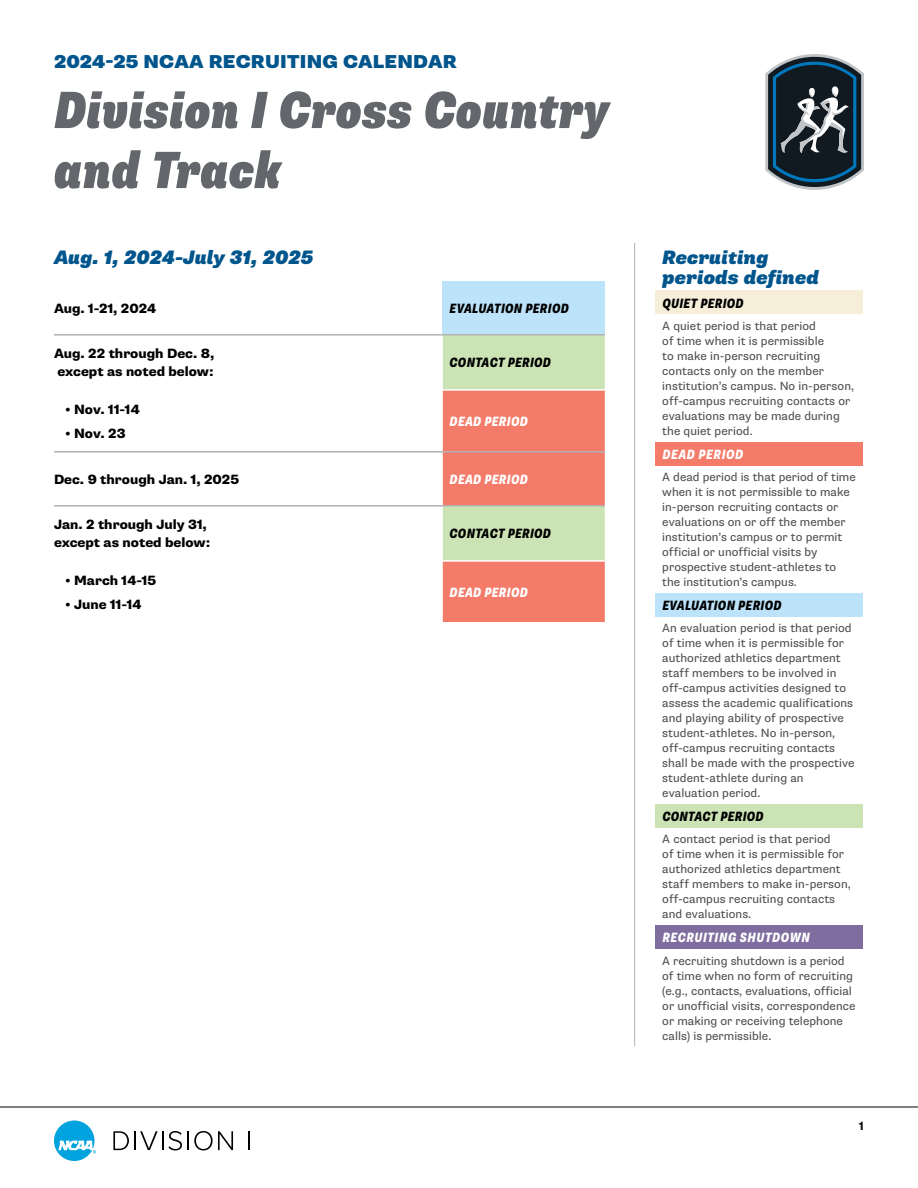
<style>
.page{position:relative;width:918px;height:1188px;background:#fff}
.page>*{position:absolute;margin:0;border:0;box-sizing:border-box;transform-origin:0 0}
.t1{font:italic 900 condensed 52.5px/60px "Supria Sans";color:#63666a}
.t2{font:italic 900 19.5px/19.5px "Supria Sans";color:#00558c}
.t3{font:900 18.75px "Supria Sans";letter-spacing:.015em;color:#00558c}
.t4{font:800 13.5px/18px "Supria Sans";color:#000}
.t5{font:italic 800 condensed 13.5px "Supria Sans";letter-spacing:.015em;color:#000}
.t6{font:italic 800 condensed 13.5px "Supria Sans";letter-spacing:.02em;color:#fff}
.t7{font:12px/15px "Supria Sans";letter-spacing:.005em;color:#4d4d4f}
.t8{font:700 12px "Supria Sans";color:#000}
</style>
<div class="page">
<hr style="left:0;top:1107px;width:918px;height:1px;background:#000">
<svg style="left:113px;top:1131px;width:120px;height:19px"></svg>
<svg style="left:248px;top:1131px;width:1px;height:19px"></svg>
<svg style="left:54px;top:1120px;width:42px;height:41px"></svg>
<svg style="left:765px;top:54px;width:99px;height:136px;background:#4a5964"></svg>
<hr style="left:634px;top:243px;width:1px;height:803px;background:#b1b3b3">
<div style="left:656px;top:291px;width:207px;height:23px;background:#f6eed9"></div>
<div style="left:656px;top:442px;width:207px;height:23px;background:#f47b6a"></div>
<div style="left:656px;top:593px;width:207px;height:23px;background:#bce3f9"></div>
<div style="left:656px;top:804px;width:207px;height:24px;background:#cce4b5"></div>
<div style="left:656px;top:925px;width:207px;height:24px;background:#7e6d9e"></div>
<div style="left:443px;top:281px;width:162px;height:54px;background:#bce3f9"></div>
<svg style="left:443px;top:336px;width:162px;height:286px;background:#e4a386"></svg>
<hr style="left:443px;top:389px;width:162px;height:2px;background:#fff">
<hr style="left:443px;top:560px;width:162px;height:2px;background:#fff">
<hr style="left:54px;top:334px;width:389px;height:2px;background:#b1b3b3">
<hr style="left:443px;top:334px;width:162px;height:2px;background:#b1b3b3">
<hr style="left:54px;top:451px;width:389px;height:2px;background:#b1b3b3">
<hr style="left:443px;top:451px;width:162px;height:2px;background:#b1b3b3">
<hr style="left:54px;top:505px;width:389px;height:2px;background:#b1b3b3">
<hr style="left:443px;top:505px;width:162px;height:2px;background:#b1b3b3">
<h3 class="t3" style="left:54px;top:50px;width:404px">2024-25 NCAA RECRUITING CALENDAR</h3>
<h1 class="t1" style="left:54px;top:81px;width:557px">Division I Cross Country and Track</h1>
<h2 class="t2" style="left:54px;top:248px;width:261px">Aug. 1, 2024-July 31, 2025</h2>
<p class="t4" style="left:54px;top:300px;width:104px">Aug. 1-21, 2024</p>
<p class="t5" style="left:450px;top:300px;width:121px">EVALUATION PERIOD</p>
<p class="t4" style="left:54px;top:345px;width:162px">Aug. 22 through Dec. 8, except as noted below:</p>
<p class="t5" style="left:450px;top:354px;width:103px">CONTACT PERIOD</p>
<p class="t4" style="left:65px;top:400px;width:76px">• Nov. 11-14</p>
<p class="t4" style="left:65px;top:425px;width:62px">• Nov. 23</p>
<p class="t6" style="left:450px;top:413px;width:80px">DEAD PERIOD</p>
<p class="t4" style="left:54px;top:471px;width:187px">Dec. 9 through Jan. 1, 2025</p>
<p class="t6" style="left:450px;top:471px;width:80px">DEAD PERIOD</p>
<p class="t4" style="left:54px;top:516px;width:158px">Jan. 2 through July 31, except as noted below:</p>
<p class="t5" style="left:450px;top:525px;width:103px">CONTACT PERIOD</p>
<p class="t4" style="left:65px;top:571px;width:93px">• March 14-15</p>
<p class="t4" style="left:65px;top:596px;width:78px">• June 11-14</p>
<p class="t6" style="left:450px;top:584px;width:80px">DEAD PERIOD</p>
<h2 class="t2" style="left:662px;top:248px;width:158px">Recruiting periods defined</h2>
<p class="t5" style="left:662px;top:295px;width:83px">QUIET PERIOD</p>
<p class="t7" style="left:662px;top:319px;width:193px">A quiet period is that period<br>of time when it is permissible<br>to make in-person recruiting contacts only on the member institution’s campus. No in-person, off-campus recruiting contacts or evaluations may be made during the quiet period.</p>
<p class="t6" style="left:662px;top:446px;width:82px">DEAD PERIOD</p>
<p class="t7" style="left:662px;top:470px;width:195px">A dead period is that period of time when it is not permissible to make in-person recruiting contacts or evaluations on or off the member institution’s campus or to permit official or unofficial visits by prospective student-athletes to the institution’s campus.</p>
<p class="t5" style="left:662px;top:597px;width:121px">EVALUATION PERIOD</p>
<p class="t7" style="left:662px;top:621px;width:194px">An evaluation period is that period of time when it is permissible for authorized athletics department staff members to be involved in off-campus activities designed to assess the academic qualifications and playing ability of prospective student-athletes. No in-person, off-campus recruiting contacts shall be made with the prospective student-athlete during an evaluation period.</p>
<p class="t5" style="left:662px;top:808px;width:103px">CONTACT PERIOD</p>
<p class="t7" style="left:662px;top:832px;width:190px">A contact period is that period<br>of time when it is permissible for authorized athletics department staff members to make in-person, off-campus recruiting contacts and evaluations.</p>
<p class="t6" style="left:662px;top:929px;width:149px">RECRUITING SHUTDOWN</p>
<p class="t7" style="left:662px;top:953px;width:195px">A recruiting shutdown is a period of time when no form of recruiting (e.g., contacts, evaluations, official or unofficial visits, correspondence or making or receiving telephone calls) is permissible.</p>
<p class="t8" style="left:859px;top:1118px;width:6px">1</p>
</div>
